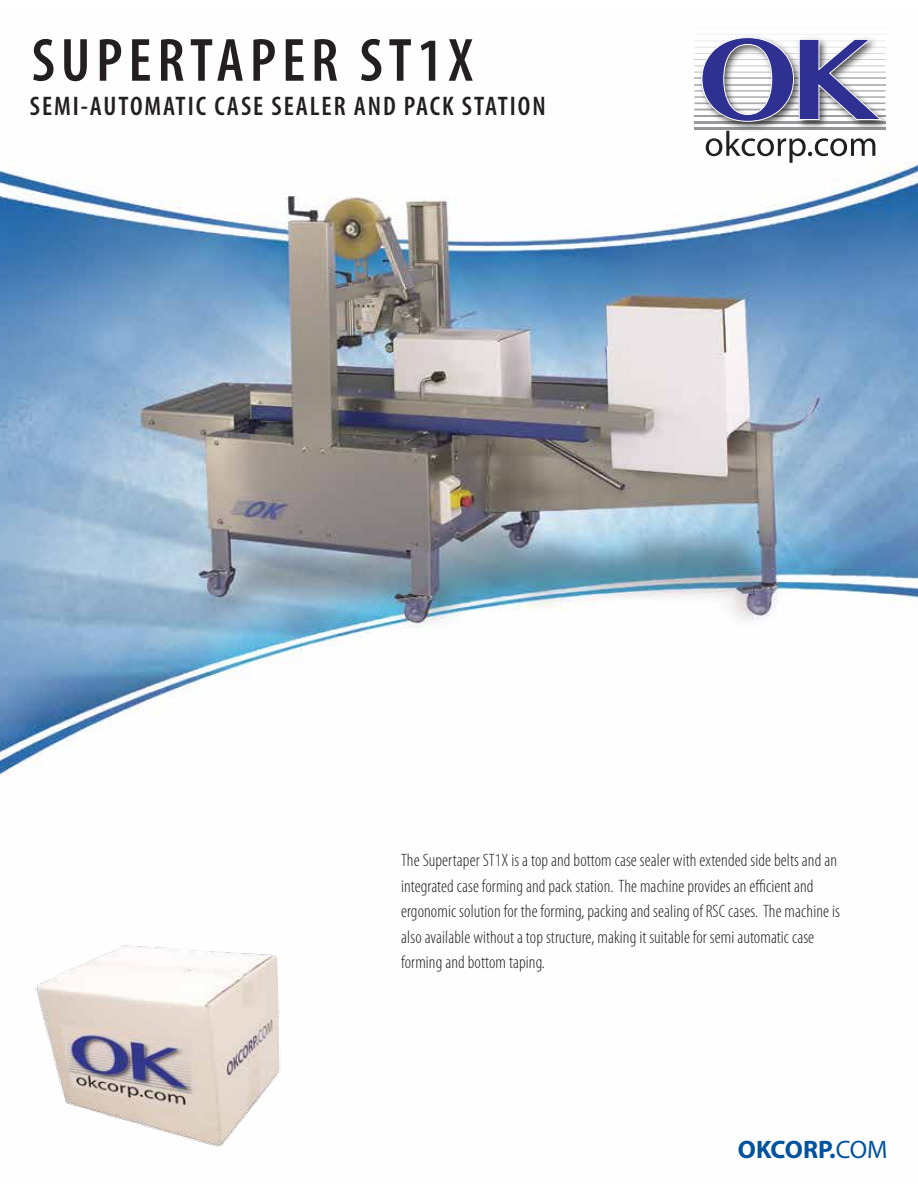
<style>
.page{position:relative;width:918px;height:1188px;background:#fff}
.page>*{position:absolute;margin:0;border:0;box-sizing:border-box;transform-origin:0 0}
.t1{font:600 condensed 61.5px "Myriad Pro";letter-spacing:.095em;color:#231f20}
.t2{font:600 condensed 27px "Myriad Pro";letter-spacing:.07em;color:#231f20}
.t3{font:700 25.35px "Myriad";color:#00539f}
.t4{font:300 condensed 18px/25.5px "Myriad Pro";letter-spacing:.005em;color:#231f21}
.s1{font-weight:400}
</style>
<div class="page">
<img style="left:0;top:66px;width:918px;height:712px">
<hr style="left:694px;top:127px;width:191px;height:2px;background:#939598">
<hr style="left:694px;top:121px;width:191px;height:2px;background:#989a9d">
<hr style="left:694px;top:115px;width:191px;height:2px;background:#9d9fa2">
<hr style="left:694px;top:109px;width:191px;height:1px;background:#a2a4a7">
<hr style="left:694px;top:102px;width:191px;height:2px;background:#a7a9ac">
<hr style="left:694px;top:96px;width:191px;height:2px;background:#acaeb1">
<hr style="left:694px;top:90px;width:191px;height:2px;background:#b1b4b6">
<hr style="left:694px;top:84px;width:191px;height:1px;background:#b7b9bb">
<hr style="left:694px;top:78px;width:191px;height:1px;background:#bcbec0">
<hr style="left:694px;top:72px;width:191px;height:1px;background:#c1c3c5">
<hr style="left:694px;top:65px;width:191px;height:1px;background:#c7c8ca">
<hr style="left:694px;top:59px;width:191px;height:1px;background:#cccecf">
<hr style="left:694px;top:53px;width:191px;height:1px;background:#d1d3d4">
<hr style="left:694px;top:47px;width:191px;height:1px;background:#d6d8d9">
<hr style="left:694px;top:41px;width:191px;height:1px;background:#dcddde">
<hr style="left:694px;top:35px;width:191px;height:1px;background:#e1e2e3">
<hr style="left:694px;top:28px;width:191px;height:1px;background:#e6e7e8">
<svg style="left:706px;top:134px;width:169px;height:29px"></svg>
<img style="left:695px;top:34px;width:194px;height:100px">
<svg style="left:702px;top:37px;width:179px;height:85px"></svg>
<img style="left:35px;top:945px;width:246px;height:202px">
<p class="t1" style="left:32px;top:27px;width:443px">SUPERTAPER ST1X</p>
<p class="t2" style="left:30px;top:91px;width:517px">SEMI-AUTOMATIC CASE SEALER AND PACK STATION</p>
<p class="t4" style="left:401px;top:848px;width:440px">The Supertaper ST1X is a top and bottom case sealer with extended side belts and an integrated case forming and pack station. The machine provides an efficient and ergonomic solution for the forming, packing and sealing of RSC cases. The machine is also available without a top structure, making it suitable for semi automatic case forming and bottom taping.</p>
<p class="t3" style="left:738px;top:1136px;width:151px">OKCORP.<span class="s1">COM</span></p>
</div>
